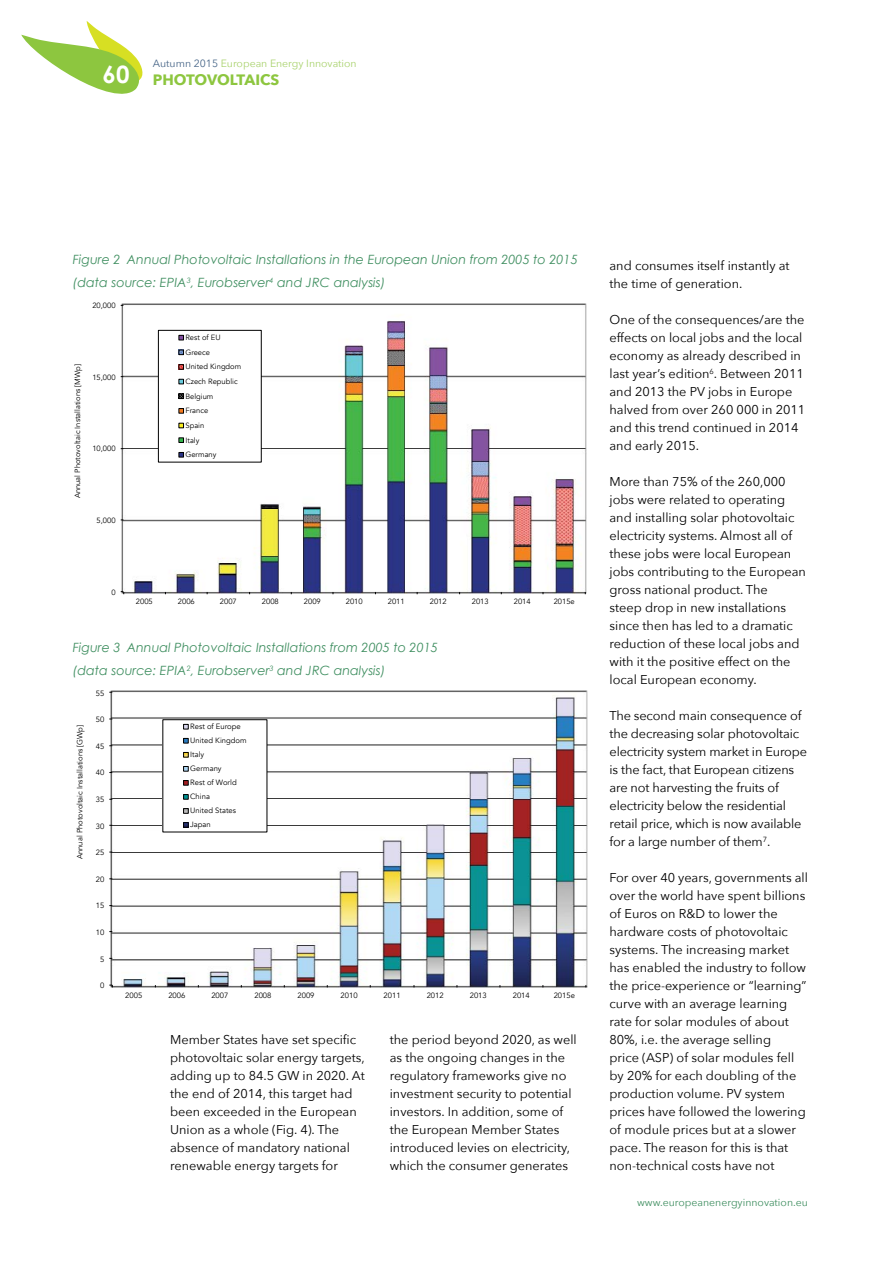
<style>
.page{position:relative;width:893px;height:1263px;background:#fff}
.page>*{position:absolute;margin:0;border:0;box-sizing:border-box;transform-origin:0 0}
.t1{font:700 24px "Century Gothic";color:#fff}
.t2{font:700 15px "Avenir Next";letter-spacing:-.005em;color:#8dc63f}
.t3{font:12.75px/18px "Avenir Next";color:#000}
.t4{font:italic 12.75px/23.4px "Century Gothic";color:#408f61}
.t5{font:10.5px "Avenir Next";color:#a9d26d}
.t6{font:10.5px "Avenir Next";color:#408f61}
.t7{font:7.65px/14.7px "Avenir";color:#000}
.s1{color:#486688}
</style>
<div class="page">
<svg style="left:21px;top:21px;width:122px;height:73px"></svg>
<img style="left:121px;top:303px;width:466px;height:290px">
<div style="left:158px;top:330px;width:103px;height:132px;background:#fff"></div>
<div style="left:158px;top:330px;width:104px;height:132px;border:1px solid #000"></div>
<svg style="left:178px;top:335px;width:6px;height:5px"></svg>
<svg style="left:178px;top:350px;width:6px;height:5px"></svg>
<svg style="left:178px;top:364px;width:6px;height:6px"></svg>
<svg style="left:178px;top:379px;width:6px;height:5px"></svg>
<svg style="left:178px;top:393px;width:6px;height:6px"></svg>
<svg style="left:178px;top:408px;width:6px;height:6px"></svg>
<svg style="left:178px;top:423px;width:6px;height:5px"></svg>
<svg style="left:178px;top:437px;width:6px;height:6px"></svg>
<svg style="left:178px;top:452px;width:6px;height:5px"></svg>
<img style="left:110px;top:691px;width:477px;height:296px">
<div style="left:163px;top:720px;width:104px;height:112px;background:#fff"></div>
<svg style="left:183px;top:724px;width:6px;height:5px"></svg>
<svg style="left:183px;top:738px;width:6px;height:5px"></svg>
<svg style="left:183px;top:752px;width:6px;height:5px"></svg>
<svg style="left:183px;top:766px;width:6px;height:5px"></svg>
<svg style="left:183px;top:780px;width:6px;height:6px"></svg>
<svg style="left:183px;top:794px;width:6px;height:6px"></svg>
<svg style="left:183px;top:808px;width:6px;height:6px"></svg>
<svg style="left:183px;top:822px;width:6px;height:6px"></svg>
<p class="t1" style="left:103px;top:59px;width:28px">60</p>
<p class="t5" style="left:153px;top:55px;width:205px"><span class="s1">Autumn 2015</span> European Energy Innovation</p>
<p class="t2" style="left:153px;top:67px;width:128px">PHOTOVOLTAICS</p>
<p class="t4" style="left:73px;top:247px;width:506px">Figure 2 Annual Photovoltaic Installations in the European Union from 2005 to 2015 (data source: EPIA<sup>3</sup>, Eurobserver<sup>4</sup> and JRC analysis)</p>
<p class="t7" style="left:92px;top:298px;width:25px">20,000</p>
<p class="t7" style="left:70px;top:498px;width:136px;rotate:-90deg">Annual Photovoltaic Installations [MWp]</p>
<p class="t7" style="left:92px;top:370px;width:25px">15,000</p>
<p class="t7" style="left:92px;top:442px;width:25px">10,000</p>
<p class="t7" style="left:97px;top:513px;width:20px">5,000</p>
<p class="t7" style="left:185px;top:330px;width:57px">Rest of EU<br>Greece<br>United Kingdom<br>Czech Republic<br>Belgium<br>France<br>Spain<br>Italy<br>Germany</p>
<p class="t7" style="left:111px;top:585px;width:6px">0</p>
<p class="t7" style="left:136px;top:594px;width:18px">2005</p>
<p class="t7" style="left:178px;top:594px;width:18px">2006</p>
<p class="t7" style="left:220px;top:594px;width:18px">2007</p>
<p class="t7" style="left:262px;top:594px;width:18px">2008</p>
<p class="t7" style="left:304px;top:594px;width:18px">2009</p>
<p class="t7" style="left:346px;top:594px;width:18px">2010</p>
<p class="t7" style="left:388px;top:594px;width:18px">2011</p>
<p class="t7" style="left:430px;top:594px;width:18px">2012</p>
<p class="t7" style="left:472px;top:594px;width:18px">2013</p>
<p class="t7" style="left:514px;top:594px;width:18px">2014</p>
<p class="t7" style="left:554px;top:594px;width:23px">2015e</p>
<p class="t4" style="left:73px;top:635px;width:367px">Figure 3 Annual Photovoltaic Installations from 2005 to 2015 (data source: EPIA<sup>2</sup>, Eurobserver<sup>3</sup> and JRC analysis)</p>
<p class="t7" style="left:96px;top:686px;width:10px">55</p>
<p class="t7" style="left:96px;top:712px;width:10px">50</p>
<p class="t7" style="left:73px;top:859px;width:136px;rotate:-90deg">Annual Photovoltaic Installations [GWp]</p>
<p class="t7" style="left:190px;top:720px;width:58px;line-height:14.1px">Rest of Europe<br>United Kingdom<br>Italy<br>Germany<br>Rest of World<br>China<br>United States<br>Japan</p>
<p class="t7" style="left:96px;top:739px;width:10px">45</p>
<p class="t7" style="left:96px;top:765px;width:10px">40</p>
<p class="t7" style="left:96px;top:792px;width:10px">35</p>
<p class="t7" style="left:96px;top:819px;width:10px">30</p>
<p class="t7" style="left:96px;top:845px;width:10px">25</p>
<p class="t7" style="left:96px;top:872px;width:10px">20</p>
<p class="t7" style="left:96px;top:898px;width:10px">15</p>
<p class="t7" style="left:96px;top:925px;width:10px">10</p>
<p class="t7" style="left:100px;top:952px;width:6px">5</p>
<p class="t7" style="left:100px;top:978px;width:6px">0</p>
<p class="t7" style="left:125px;top:988px;width:19px">2005</p>
<p class="t7" style="left:168px;top:988px;width:19px">2006</p>
<p class="t7" style="left:211px;top:988px;width:19px">2007</p>
<p class="t7" style="left:254px;top:988px;width:19px">2008</p>
<p class="t7" style="left:297px;top:988px;width:19px">2009</p>
<p class="t7" style="left:341px;top:988px;width:19px">2010</p>
<p class="t7" style="left:384px;top:988px;width:19px">2011</p>
<p class="t7" style="left:427px;top:988px;width:19px">2012</p>
<p class="t7" style="left:470px;top:988px;width:19px">2013</p>
<p class="t7" style="left:513px;top:988px;width:19px">2014</p>
<p class="t7" style="left:554px;top:988px;width:23px">2015e</p>
<p class="t3" style="left:170px;top:1030px;width:196px">Member States have set specific photovoltaic solar energy targets, adding up to 84.5 GW in 2020. At the end of 2014, this target had been exceeded in the European<br>Union as a whole (Fig. 4). The absence of mandatory national renewable energy targets for</p>
<p class="t3" style="left:390px;top:1030px;width:188px">the period beyond 2020, as well as the ongoing changes in the regulatory frameworks give no investment security to potential investors. In addition, some of the European Member States introduced levies on electricity, which the consumer generates</p>
<p class="t3" style="left:609px;top:256px;width:182px">and consumes itself instantly at the time of generation.</p>
<p class="t3" style="left:609px;top:310px;width:197px">One of the consequences/are the effects on local jobs and the local economy as already described in last year’s edition<sup>6</sup>. Between 2011 and 2013 the PV jobs in Europe halved from over 260 000 in 2011 and this trend continued in 2014 and early 2015.</p>
<p class="t3" style="left:609px;top:472px;width:198px">More than 75% of the 260,000 jobs were related to operating and installing solar photovoltaic electricity systems. Almost all of these jobs were local European jobs contributing to the European gross national product. The<br>steep drop in new installations since then has led to a dramatic reduction of these local jobs and with it the positive effect on the local European economy.</p>
<p class="t3" style="left:609px;top:706px;width:199px">The second main consequence of the decreasing solar photovoltaic electricity system market in Europe is the fact, that European citizens are not harvesting the fruits of electricity below the residential retail price, which is now available for a large number of them<sup>7</sup>.</p>
<p class="t3" style="left:609px;top:868px;width:200px">For over 40 years, governments all over the world have spent billions of Euros on R&amp;D to lower the hardware costs of photovoltaic systems. The increasing market has enabled the industry to follow the price-experience or “learning” curve with an average learning rate for solar modules of about<br>80%, i.e. the average selling<br>price (ASP) of solar modules fell by 20% for each doubling of the production volume. PV system prices have followed the lowering of module prices but at a slower pace. The reason for this is that non-technical costs have not</p>
<p class="t6" style="left:637px;top:1193px;width:172px">www.europeanenergyinnovation.eu</p>
</div>
